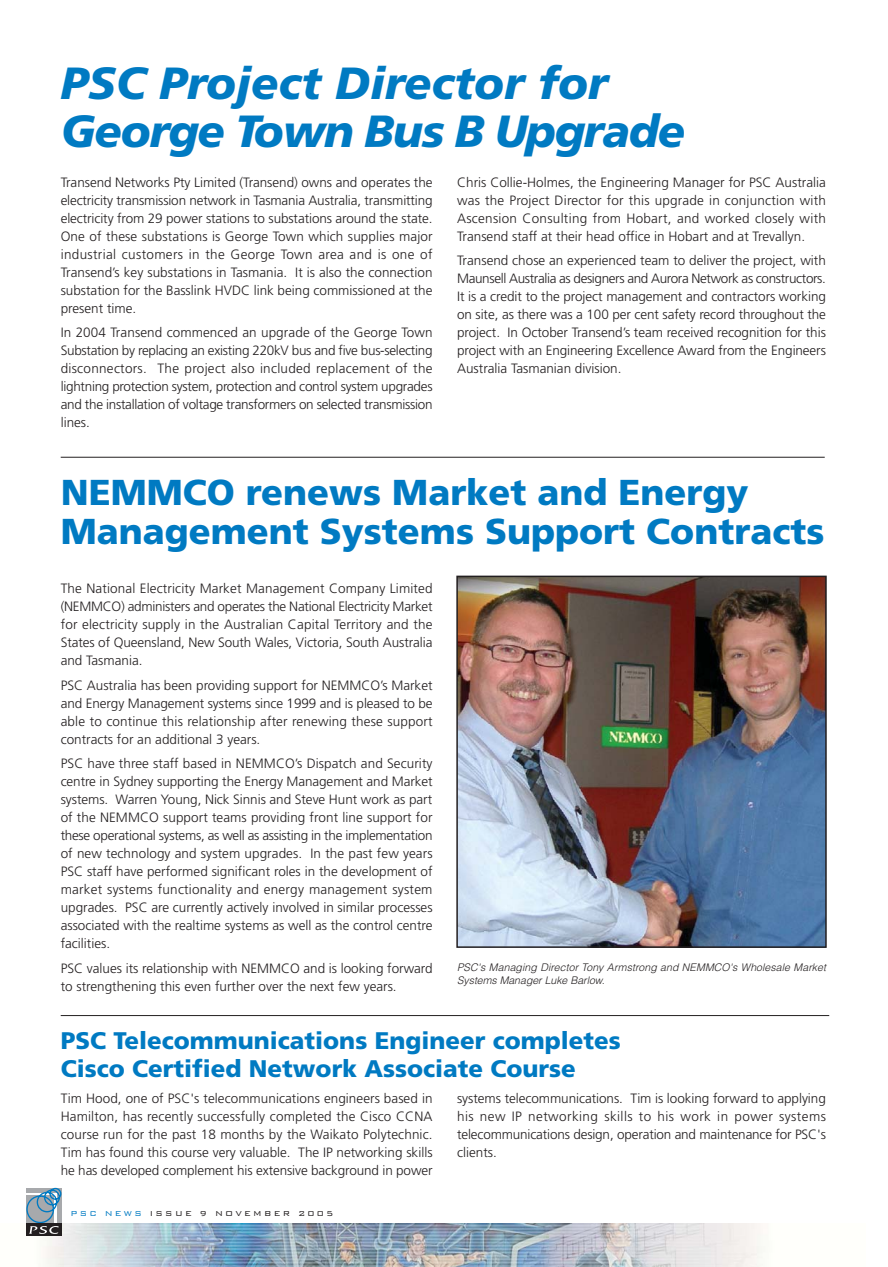
<style>
.page{position:relative;width:888px;height:1267px;background:#fff}
.page>*{position:absolute;margin:0;border:0;box-sizing:border-box;transform-origin:0 0}
.t1{font:italic 900 45px/48px "Frutiger";letter-spacing:-.02em;color:#007ac2}
.t2{font:900 36px/39px "Frutiger";color:#007ac2}
.t3{font:900 24px/27px "Frutiger";color:#007ac2}
.t4{font:300 13.5px/18px "Frutiger";color:#231f20;text-align:justify}
.t5{font:italic 300 10.5px/13.5px "Helvetica";color:#231f20}
.t6{font:300 9.6px "Bank Gothic BT";letter-spacing:.235em;color:#231f20}
.s1{color:#007ac2}
</style>
<div class="page">
<img style="left:26px;top:1223px;width:739px;height:43px">
<svg style="left:26px;top:1233px;width:35px;height:2px"></svg>
<svg style="left:26px;top:1187px;width:36px;height:46px;background:#7d92a0"></svg>
<img style="left:459px;top:578px;width:364px;height:366px">
<div style="left:456px;top:575px;width:370px;height:372px;border:2px solid #231f20"></div>
<hr style="left:61px;top:1014px;width:768px;height:1px;background:#231f20">
<hr style="left:61px;top:456px;width:763px;height:1px;background:#231f20">
<h1 class="t1" style="left:61px;top:63px;width:626px">PSC Project Director for<br>George Town Bus B Upgrade</h1>
<p class="t4" style="left:61px;top:174px;width:373px">Transend Networks Pty Limited (Transend) owns and operates the electricity transmission network in Tasmania Australia, transmitting electricity from 29 power stations to substations around the state.<br>One of these substations is George Town which supplies major industrial customers in the George Town area and is one of Transend’s key substations in Tasmania. It is also the connection substation for the Basslink HVDC link being commissioned at the present time.</p>
<p class="t4" style="left:61px;top:324px;width:373px">In 2004 Transend commenced an upgrade of the George Town Substation by replacing an existing 220kV bus and five bus-selecting disconnectors. The project also included replacement of the lightning protection system, protection and control system upgrades and the installation of voltage transformers on selected transmission lines.</p>
<p class="t4" style="left:457px;top:174px;width:370px">Chris Collie-Holmes, the Engineering Manager for PSC Australia was the Project Director for this upgrade in conjunction with Ascension Consulting from Hobart, and worked closely with Transend staff at their head office in Hobart and at Trevallyn.</p>
<p class="t4" style="left:457px;top:252px;width:370px">Transend chose an experienced team to deliver the project, with Maunsell Australia as designers and Aurora Network as constructors.<br>It is a credit to the project management and contractors working on site, as there was a 100 per cent safety record throughout the project. In October Transend’s team received recognition for this project with an Engineering Excellence Award from the Engineers Australia Tasmanian division.</p>
<h2 class="t2" style="left:61px;top:476px;width:765px">NEMMCO renews Market and Energy<br>Management Systems Support Contracts</h2>
<p class="t4" style="left:61px;top:580px;width:373px">The National Electricity Market Management Company Limited (NEMMCO) administers and operates the National Electricity Market for electricity supply in the Australian Capital Territory and the States of Queensland, New South Wales, Victoria, South Australia and Tasmania.</p>
<p class="t4" style="left:61px;top:677px;width:373px">PSC Australia has been providing support for NEMMCO’s Market and Energy Management systems since 1999 and is pleased to be able to continue this relationship after renewing these support contracts for an additional 3 years.</p>
<p class="t4" style="left:61px;top:755px;width:373px">PSC have three staff based in NEMMCO’s Dispatch and Security centre in Sydney supporting the Energy Management and Market systems. Warren Young, Nick Sinnis and Steve Hunt work as part of the NEMMCO support teams providing front line support for these operational systems, as well as assisting in the implementation of new technology and system upgrades. In the past few years PSC staff have performed significant roles in the development of market systems functionality and energy management system upgrades. PSC are currently actively involved in similar processes associated with the realtime systems as well as the control centre facilities.</p>
<p class="t4" style="left:61px;top:960px;width:373px">PSC values its relationship with NEMMCO and is looking forward to strengthening this even further over the next few years.</p>
<p class="t5" style="left:457px;top:961px;width:372px">PSC's Managing Director Tony Armstrong and NEMMCO's Wholesale Market<br>Systems Manager Luke Barlow.</p>
<h3 class="t3" style="left:61px;top:1029px;width:561px">PSC Telecommunications Engineer completes<br>Cisco Certified Network Associate Course</h3>
<p class="t4" style="left:61px;top:1089px;width:373px">Tim Hood, one of PSC's telecommunications engineers based in Hamilton, has recently successfully completed the Cisco CCNA course run for the past 18 months by the Waikato Polytechnic.<br>Tim has found this course very valuable. The IP networking skills he has developed complement his extensive background in power</p>
<p class="t6" style="left:70px;top:1206px;width:264px"><span class="s1">PSC NEWS</span> ISSUE 9 NOVEMBER 2005</p>
<p class="t4" style="left:457px;top:1090px;width:370px">systems telecommunications. Tim is looking forward to applying his new IP networking skills to his work in power systems telecommunications design, operation and maintenance for PSC's clients.</p>
</div>
